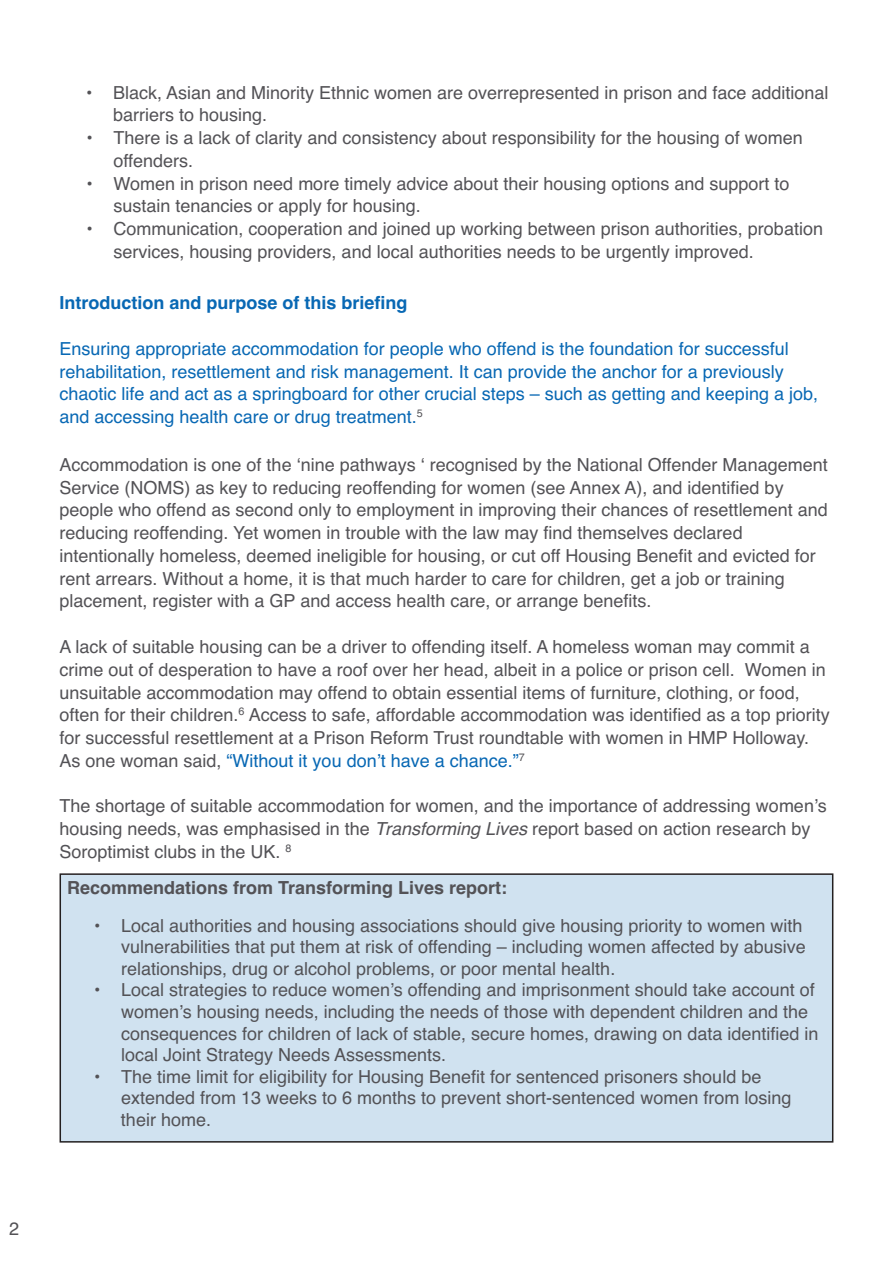
<style>
.page{position:relative;width:893px;height:1263px;background:#fff}
.page>*{position:absolute;margin:0;border:0;box-sizing:border-box;transform-origin:0 0}
.t1{font:18px/22.8px "Helvetica";color:#535256}
.t2{font:18px/22.8px "Helvetica";color:#0868b4}
.t3{font:700 18px "Helvetica";color:#535256}
.t4{font:700 18px "Helvetica";color:#0868b4}
.s1{color:#0868b4}
.s2{font-style:italic}
</style>
<div class="page">
<div style="left:61px;top:875px;width:771px;height:266px;background:#d0e2f0"></div>
<div style="left:60px;top:873px;width:773px;height:269px;border:2px solid #231f20"></div>
<p class="t1" style="left:9px;top:1217px;width:12px">2</p>
<p class="t1" style="left:113px;top:81px;width:717px;text-indent:-27px">• Black, Asian and Minority Ethnic women are overrepresented in prison and face additional barriers to housing.</p>
<p class="t1" style="left:114px;top:126px;width:691px;text-indent:-27px">• There is a lack of clarity and consistency about responsibility for the housing of women offenders.</p>
<p class="t1" style="left:114px;top:172px;width:678px;text-indent:-27px">• Women in prison need more timely advice about their housing options and support to sustain tenancies or apply for housing.</p>
<p class="t1" style="left:114px;top:218px;width:711px;text-indent:-27px">• Communication, cooperation and joined up working between prison authorities, probation services, housing providers, and local authorities needs to be urgently improved.</p>
<p class="t4" style="left:60px;top:293px;width:349px">Introduction and purpose of this briefing</p>
<p class="t2" style="left:60px;top:337px;width:760px">Ensuring appropriate accommodation for people who offend is the foundation for successful rehabilitation, resettlement and risk management. It can provide the anchor for a previously chaotic life and act as a springboard for other crucial steps – such as getting and keeping a job, and accessing health care or drug treatment.<sup>5</sup></p>
<p class="t1" style="left:60px;top:453px;width:770px">Accommodation is one of the ‘nine pathways ‘ recognised by the National Offender Management Service (NOMS) as key to reducing reoffending for women (see Annex A), and identified by people who offend as second only to employment in improving their chances of resettlement and reducing reoffending. Yet women in trouble with the law may find themselves declared intentionally homeless, deemed ineligible for housing, or cut off Housing Benefit and evicted for rent arrears. Without a home, it is that much harder to care for children, get a job or training placement, register with a GP and access health care, or arrange benefits.</p>
<p class="t1" style="left:60px;top:635px;width:772px">A lack of suitable housing can be a driver to offending itself. A homeless woman may commit a crime out of desperation to have a roof over her head, albeit in a police or prison cell. Women in unsuitable accommodation may offend to obtain essential items of furniture, clothing, or food, often for their children.<sup>6</sup> Access to safe, affordable accommodation was identified as a top priority for successful resettlement at a Prison Reform Trust roundtable with women in HMP Holloway.<br>As one woman said, <span class="s1">“Without it you don’t have a chance.”</span><sup>7</sup></p>
<p class="t1" style="left:60px;top:795px;width:769px">The shortage of suitable accommodation for women, and the importance of addressing women’s housing needs, was emphasised in the <span class="s2">Transforming Lives</span> report based on action research by<br>Soroptimist clubs in the UK. <sup>8</sup></p>
<p class="t3" style="left:67px;top:878px;width:442px">Recommendations from Transforming Lives report:</p>
<p class="t1" style="left:121px;top:914px;width:686px;line-height:21.6px;text-indent:-27px">• Local authorities and housing associations should give housing priority to women with vulnerabilities that put them at risk of offending – including women affected by abusive relationships, drug or alcohol problems, or poor mental health.</p>
<p class="t1" style="left:121px;top:979px;width:699px;line-height:21.6px;text-indent:-27px">• Local strategies to reduce women’s offending and imprisonment should take account of women’s housing needs, including the needs of those with dependent children and the consequences for children of lack of stable, secure homes, drawing on data identified in local Joint Strategy Needs Assessments.</p>
<p class="t1" style="left:121px;top:1066px;width:672px;line-height:21.6px;text-indent:-27px">• The time limit for eligibility for Housing Benefit for sentenced prisoners should be extended from 13 weeks to 6 months to prevent short-sentenced women from losing their home.</p>
</div>
